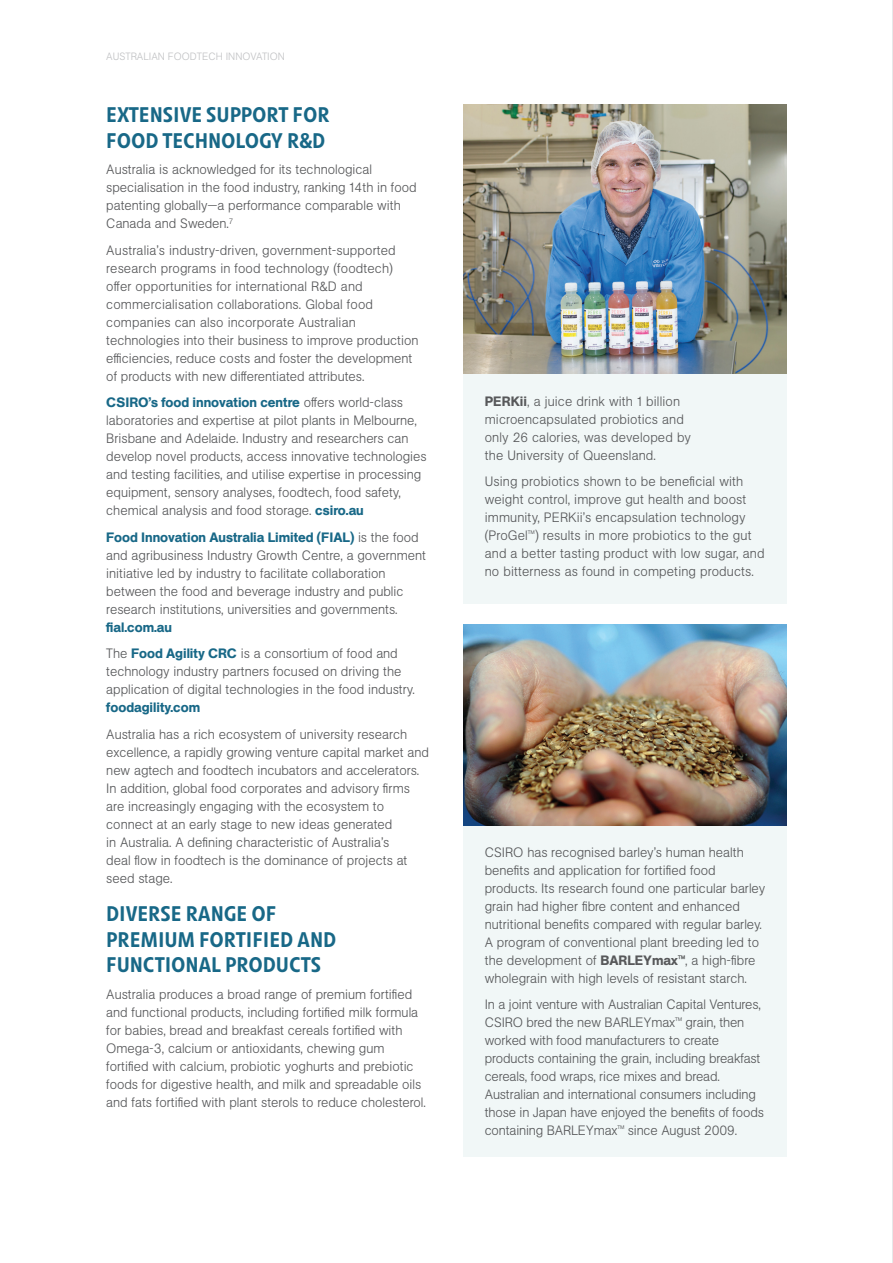
<style>
.page{position:relative;width:893px;height:1263px;background:#fff}
.page>*{position:absolute;margin:0;border:0;box-sizing:border-box;transform-origin:0 0}
.t1{font:500 21px/25.5px "Unlimited Pro";letter-spacing:.025em;color:#186887}
.t2{font:300 13.5px/18px "Unlimited Sans";color:#57585a}
.t3{font:500 13.5px/26.5px "Unlimited Sans";color:#186887}
.t4{font:300 10.5px "Unlimited Sans";color:#c1c2c4}
.s1{font-weight:500;color:#186887}
.s2{font-weight:300;color:#57585a}
.s3{font-weight:500}
</style>
<div class="page">
<img style="left:463px;top:105px;width:324px;height:269px">
<div style="left:463px;top:374px;width:324px;height:230px;background:#f1f7f7"></div>
<div style="left:463px;top:825px;width:324px;height:332px;background:#f1f7f7"></div>
<img style="left:464px;top:624px;width:323px;height:202px">
<hr style="left:892px;top:0;width:1px;height:1263px;background:#d1d2d4">
<p class="t4" style="left:106px;top:49px;width:180px">AUSTRALIAN FOODTECH INNOVATION</p>
<h1 class="t1" style="left:107px;top:101px;width:224px">EXTENSIVE SUPPORT FOR<br>FOOD TECHNOLOGY R&amp;D</h1>
<p class="t2" style="left:106px;top:160px;width:312px">Australia is acknowledged for its technological specialisation in the food industry, ranking 14th in food patenting globally—a performance comparable with Canada and Sweden.<sup>7</sup></p>
<p class="t2" style="left:106px;top:241px;width:314px">Australia’s industry-driven, government-supported research programs in food technology (foodtech) offer opportunities for international R&amp;D and commercialisation collaborations. Global food companies can also incorporate Australian technologies into their business to improve production efficiencies, reduce costs and foster the development of products with new differentiated attributes.</p>
<p class="t2" style="left:106px;top:393px;width:322px"><span class="s1">CSIRO’s food innovation centre</span> offers world-class laboratories and expertise at pilot plants in Melbourne, Brisbane and Adelaide. Industry and researchers can develop novel products, access innovative technologies and testing facilities, and utilise expertise in processing equipment, sensory analyses, foodtech, food safety, chemical analysis and food storage. <span class="s1">csiro.au</span></p>
<p class="t2" style="left:106px;top:527px;width:321px"><span class="s1">Food Innovation Australia Limited (FIAL)</span> is the food and agribusiness Industry Growth Centre, a government initiative led by industry to facilitate collaboration between the food and beverage industry and public research institutions, universities and governments.</p>
<p class="t3" style="left:106px;top:613px;width:293px">fial.com.au<br><span class="s2">The</span> Food Agility CRC <span class="s2">is a consortium of food and</span></p>
<p class="t2" style="left:106px;top:662px;width:310px">technology industry partners focused on driving the application of digital technologies in the food industry.</p>
<p class="t3" style="left:106px;top:694px;width:95px">foodagility.com</p>
<p class="t2" style="left:106px;top:724px;width:324px">Australia has a rich ecosystem of university research excellence, a rapidly growing venture capital market and new agtech and foodtech incubators and accelerators.<br>In addition, global food corporates and advisory firms are increasingly engaging with the ecosystem to connect at an early stage to new ideas generated<br>in Australia. A defining characteristic of Australia’s<br>deal flow in foodtech is the dominance of projects at seed stage.</p>
<h1 class="t1" style="left:107px;top:900px;width:231px">DIVERSE RANGE OF<br>PREMIUM FORTIFIED AND<br>FUNCTIONAL PRODUCTS</h1>
<p class="t2" style="left:106px;top:984px;width:321px">Australia produces a broad range of premium fortified and functional products, including fortified milk formula for babies, bread and breakfast cereals fortified with Omega-3, calcium or antioxidants, chewing gum fortified with calcium, probiotic yoghurts and prebiotic foods for digestive health, and milk and spreadable oils and fats fortified with plant sterols to reduce cholesterol.</p>
<p class="t2" style="left:485px;top:391px;width:208px"><span class="s3">PERKii</span>, a juice drink with 1 billion microencapsulated probiotics and only 26 calories, was developed by the University of Queensland.</p>
<p class="t2" style="left:485px;top:472px;width:281px">Using probiotics shown to be beneficial with weight control, improve gut health and boost immunity, PERKii’s encapsulation technology (ProGel™) results in more probiotics to the gut and a better tasting product with low sugar, and no bitterness as found in competing products.</p>
<p class="t2" style="left:485px;top:843px;width:282px">CSIRO has recognised barley’s human health benefits and application for fortified food products. Its research found one particular barley grain had higher fibre content and enhanced nutritional benefits compared with regular barley.<br>A program of conventional plant breeding led to the development of <span class="s3">BARLEYmax™</span>, a high-fibre wholegrain with high levels of resistant starch.</p>
<p class="t2" style="left:485px;top:995px;width:281px">In a joint venture with Australian Capital Ventures, CSIRO bred the new BARLEYmax™ grain, then worked with food manufacturers to create products containing the grain, including breakfast cereals, food wraps, rice mixes and bread.<br>Australian and international consumers including those in Japan have enjoyed the benefits of foods containing BARLEYmax™ since August 2009.</p>
</div>
